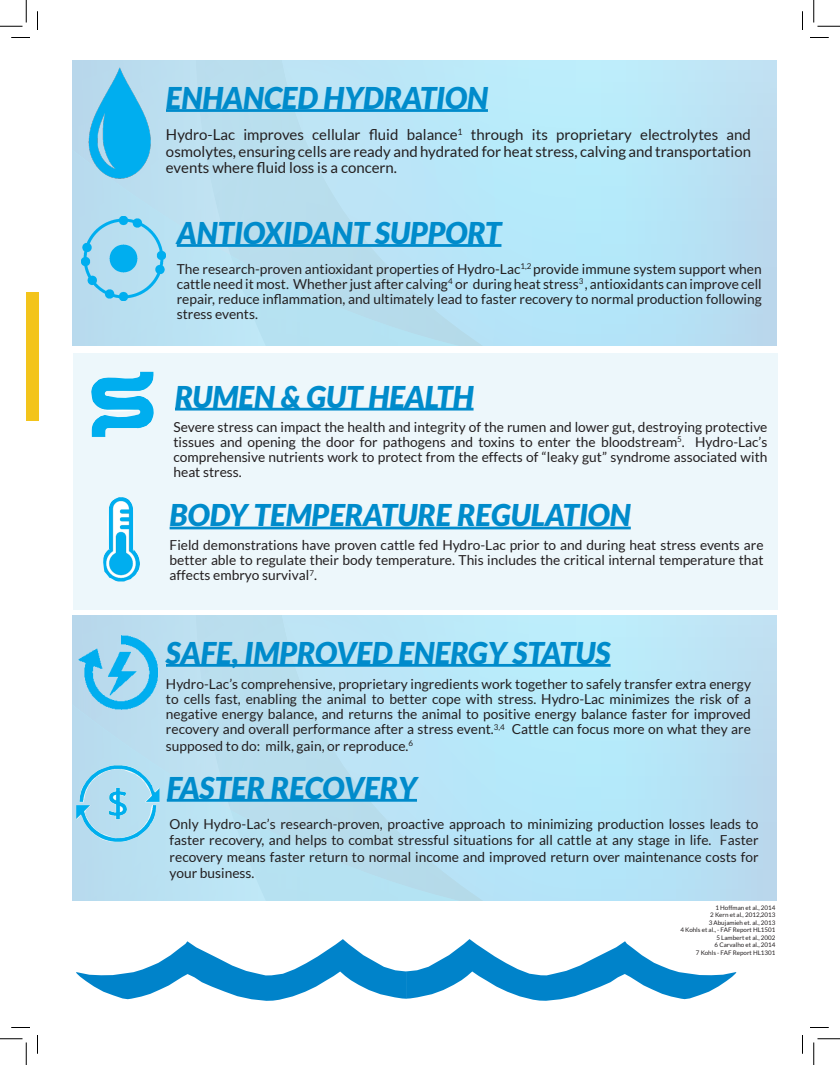
<style>
.page{position:relative;width:840px;height:1065px;background:#fff}
.page>*{position:absolute;margin:0;border:0;box-sizing:border-box;transform-origin:0 0}
.t1{font:italic 900 30px "Lato";color:#008bcb}
.t2{font:15px/16.2px "Lato";color:#231f20;text-align:justify}
.t3{font:13.75px/15px "Lato";color:#231f20;text-align:justify}
.t4{font:6.25px "Lato";color:#231f20}
</style>
<div class="page">
<div style="left:73px;top:354px;width:705px;height:256px;background:#edf7fb"></div>
<div style="left:26px;top:292px;width:12px;height:128px;background:#f3c41b"></div>
<svg style="left:76px;top:939px;width:660px;height:62px"></svg>
<div style="left:340px;top:61px;width:436px;height:84px;background:#bbe8f8"></div>
<div style="left:73px;top:61px;width:267px;height:84px;background:#badfee"></div>
<svg style="left:73px;top:145px;width:703px;height:201px;background:#b7e2f3"></svg>
<img style="left:83px;top:63px;width:69px;height:120px">
<hr style="left:166px;top:109px;width:322px;height:3px;background:#008bcb">
<img style="left:73px;top:207px;width:102px;height:102px">
<hr style="left:177px;top:244px;width:324px;height:3px;background:#008bcb">
<img style="left:91px;top:372px;width:63px;height:65px">
<hr style="left:175px;top:408px;width:299px;height:3px;background:#008bcb">
<img style="left:103px;top:497px;width:37px;height:84px">
<hr style="left:170px;top:527px;width:461px;height:2px;background:#008bcb">
<div style="left:340px;top:616px;width:436px;height:83px;background:#bbe8f8"></div>
<div style="left:183px;top:616px;width:157px;height:83px;background:#badfee"></div>
<svg style="left:73px;top:699px;width:703px;height:201px;background:#b7e2f3"></svg>
<hr style="left:166px;top:664px;width:445px;height:3px;background:#008bcb">
<hr style="left:167px;top:799px;width:250px;height:3px;background:#008bcb">
<img style="left:72px;top:615px;width:111px;height:119px">
<img style="left:76px;top:765px;width:83px;height:78px">
<svg style="left:11px;top:37px;width:19px;height:1px"></svg>
<svg style="left:810px;top:37px;width:19px;height:1px"></svg>
<svg style="left:11px;top:1027px;width:19px;height:1px"></svg>
<svg style="left:810px;top:1027px;width:19px;height:1px"></svg>
<svg style="left:37px;top:11px;width:1px;height:19px"></svg>
<svg style="left:37px;top:1035px;width:1px;height:19px"></svg>
<svg style="left:802px;top:11px;width:1px;height:19px"></svg>
<svg style="left:802px;top:1035px;width:1px;height:19px"></svg>
<svg style="left:0;top:0;width:27px;height:27px"></svg>
<svg style="left:0;top:1039px;width:27px;height:26px"></svg>
<svg style="left:814px;top:0;width:26px;height:27px"></svg>
<svg style="left:814px;top:1039px;width:26px;height:26px"></svg>
<p class="t1" style="left:166px;top:80px;width:323px">ENHANCED HYDRATION</p>
<p class="t2" style="left:166px;top:127px;width:587px">Hydro-Lac improves cellular fluid balance<sup>1</sup> through its proprietary electrolytes and osmolytes, ensuring cells are ready and hydrated for heat stress, calving and transportation events where fluid loss is a concern.</p>
<p class="t1" style="left:177px;top:215px;width:326px">ANTIOXIDANT SUPPORT</p>
<p class="t3" style="left:177px;top:261px;width:587px">The research-proven antioxidant properties of Hydro-Lac<sup>1,2</sup> provide immune system support when cattle need it most. Whether just after calving<sup>4</sup> or during heat stress<sup>3</sup> , antioxidants can improve cell repair, reduce inflammation, and ultimately lead to faster recovery to normal production following stress events.</p>
<p class="t1" style="left:175px;top:379px;width:300px">RUMEN &amp; GUT HEALTH</p>
<p class="t3" style="left:173px;top:419px;width:596px">Severe stress can impact the health and integrity of the rumen and lower gut, destroying protective tissues and opening the door for pathogens and toxins to enter the bloodstream<sup>5</sup>. Hydro-Lac’s comprehensive nutrients work to protect from the effects of “leaky gut” syndrome associated with heat stress.</p>
<p class="t1" style="left:170px;top:498px;width:463px">BODY TEMPERATURE REGULATION</p>
<p class="t3" style="left:170px;top:538px;width:596px">Field demonstrations have proven cattle fed Hydro-Lac prior to and during heat stress events are better able to regulate their body temperature. This includes the critical internal temperature that affects embryo survival<sup>7</sup>.</p>
<p class="t1" style="left:166px;top:635px;width:446px">SAFE, IMPROVED ENERGY STATUS</p>
<p class="t3" style="left:166px;top:677px;width:587px">Hydro-Lac’s comprehensive, proprietary ingredients work together to safely transfer extra energy to cells fast, enabling the animal to better cope with stress. Hydro-Lac minimizes the risk of a negative energy balance, and returns the animal to positive energy balance faster for improved recovery and overall performance after a stress event.<sup>3,4</sup> Cattle can focus more on what they are</p>
<p class="t3" style="left:166px;top:738px;width:249px">supposed to do: milk, gain, or reproduce.<sup>6</sup></p>
<p class="t1" style="left:167px;top:770px;width:252px">FASTER RECOVERY</p>
<p class="t3" style="left:170px;top:815px;width:590px;line-height:16.5px">Only Hydro-Lac’s research-proven, proactive approach to minimizing production losses leads to faster recovery, and helps to combat stressful situations for all cattle at any stage in life. Faster recovery means faster return to normal income and improved return over maintenance costs for your business.</p>
<p class="t4" style="left:715px;top:904px;width:62px">1 Hoffman et al., 2014</p>
<p class="t4" style="left:710px;top:912px;width:67px">2 Kern et al., 2012,2013</p>
<p class="t4" style="left:709px;top:919px;width:68px">3 Abujamieh et. al., 2013</p>
<p class="t4" style="left:680px;top:927px;width:97px">4 Kohls et al., - FAF Report HL1501</p>
<p class="t4" style="left:716px;top:934px;width:61px">5 Lambert et al., 2002</p>
<p class="t4" style="left:715px;top:942px;width:62px">6 Carvalho et al., 2014</p>
<p class="t4" style="left:696px;top:949px;width:81px">7 Kohls - FAF Report HL1301</p>
</div>
